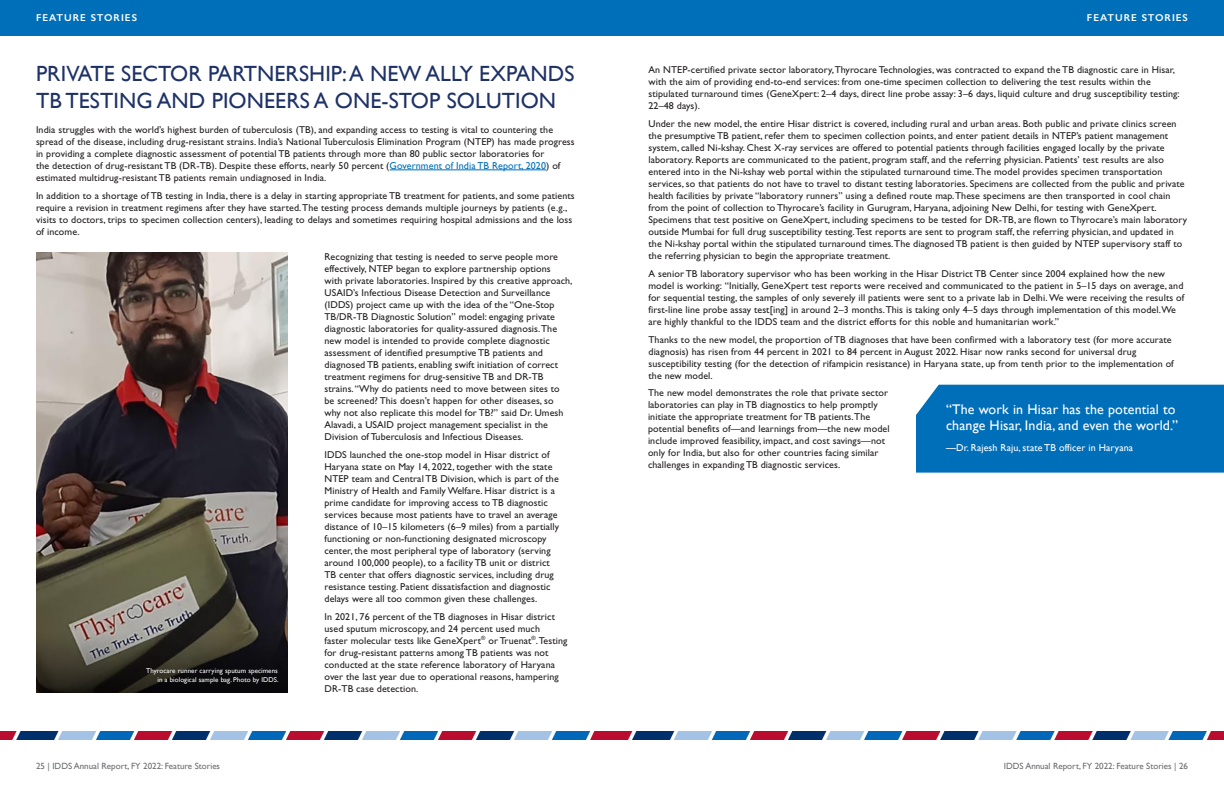
<style>
.page{position:relative;width:1224px;height:792px;background:#fff}
.page>*{position:absolute;margin:0;border:0;box-sizing:border-box;transform-origin:0 0}
.t1{font:22px/26.4px "Gill Sans";letter-spacing:.005em;color:#1f3267}
.t2{font:14px/16px "Gill Sans";letter-spacing:.01em;color:#fff}
.t3{font:10px/12px "Gill Sans Std";letter-spacing:.01em;color:#231f20}
.t4{font:10px "Gill Sans";letter-spacing:.01em;color:#fff}
.t5{font:600 10px "Gill Sans";letter-spacing:.1em;color:#fff}
.t6{font:9px "Gill Sans";color:#6c6d70}
.t7{font:7px/8.4px "Gill Sans";letter-spacing:.01em;color:#fff;text-align:right}
.s1{font-family:"Gill Sans";color:#006fb9}
</style>
<div class="page">
<div style="left:0;top:0;width:1224px;height:36px;background:#006fb9"></div>
<img style="left:0;top:731px;width:595px;height:9px">
<img style="left:595px;top:731px;width:629px;height:9px">
<img style="left:36px;top:253px;width:252px;height:378px">
<svg style="left:36px;top:631px;width:252px;height:61px;background:#32302a"></svg>
<hr style="left:390px;top:170px;width:156px;height:1px;background:#006fb9">
<div style="left:916px;top:385px;width:308px;height:88px;background:#006fb9"></div>
<p class="t5" style="left:36px;top:12px;width:103px">FEATURE STORIES</p>
<p class="t5" style="left:1087px;top:12px;width:103px">FEATURE STORIES</p>
<h2 class="t1" style="left:36px;top:60px;width:540px">PRIVATE SECTOR PARTNERSHIP: A NEW ALLY EXPANDS<br>TB TESTING AND PIONEERS A ONE-STOP SOLUTION</h2>
<p class="t3" style="left:36px;top:124px;width:540px">India struggles with the world’s highest burden of tuberculosis (TB), and expanding access to testing is vital to countering the spread of the disease, including drug-resistant strains. India’s National Tuberculosis Elimination Program (NTEP) has made progress in providing a complete diagnostic assessment of potential TB patients through more than 80 public sector laboratories for<br>the detection of drug-resistant TB (DR-TB). Despite these efforts, nearly 50 percent (<span class="s1">Government of India TB Report, 2020</span>) of estimated multidrug-resistant TB patients remain undiagnosed in India.</p>
<p class="t3" style="left:36px;top:190px;width:540px">In addition to a shortage of TB testing in India, there is a delay in starting appropriate TB treatment for patients, and some patients require a revision in treatment regimens after they have started. The testing process demands multiple journeys by patients (e.g., visits to doctors, trips to specimen collection centers), leading to delays and sometimes requiring hospital admissions and the loss of income.</p>
<p class="t3" style="left:324px;top:251px;width:250px">Recognizing that testing is needed to serve people more effectively, NTEP began to explore partnership options<br>with private laboratories. Inspired by this creative approach, USAID’s Infectious Disease Detection and Surveillance (IDDS) project came up with the idea of the “One-Stop TB/DR-TB Diagnostic Solution” model: engaging private diagnostic laboratories for quality-assured diagnosis. The new model is intended to provide complete diagnostic assessment of identified presumptive TB patients and diagnosed TB patients, enabling swift initiation of correct treatment regimens for drug-sensitive TB and DR-TB strains. “Why do patients need to move between sites to<br>be screened? This doesn’t happen for other diseases, so why not also replicate this model for TB?” said Dr. Umesh Alavadi, a USAID project management specialist in the Division of Tuberculosis and Infectious Diseases.</p>
<p class="t3" style="left:324px;top:448px;width:236px">IDDS launched the one-stop model in Hisar district of Haryana state on May 14, 2022, together with the state NTEP team and Central TB Division, which is part of the Ministry of Health and Family Welfare. Hisar district is a prime candidate for improving access to TB diagnostic services because most patients have to travel an average distance of 10–15 kilometers (6–9 miles) from a partially functioning or non-functioning designated microscopy center, the most peripheral type of laboratory (serving around 100,000 people), to a facility TB unit or district TB center that offers diagnostic services, including drug resistance testing. Patient dissatisfaction and diagnostic delays were all too common given these challenges.</p>
<p class="t3" style="left:324px;top:610px;width:244px">In 2021, 76 percent of the TB diagnoses in Hisar district used sputum microscopy, and 24 percent used much<br>faster molecular tests like GeneXpert<sup>®</sup> or Truenat<sup>®</sup>. Testing for drug-resistant patterns among TB patients was not conducted at the state reference laboratory of Haryana over the last year due to operational reasons, hampering DR-TB case detection.</p>
<p class="t7" style="left:146px;top:666px;width:134px">Thyrocare runner carrying sputum specimens in a biological sample bag. Photo by IDDS.</p>
<p class="t3" style="left:649px;top:64px;width:533px">An NTEP-certified private sector laboratory, Thyrocare Technologies, was contracted to expand the TB diagnostic care in Hisar, with the aim of providing end-to-end services: from one-time specimen collection to delivering the test results within the stipulated turnaround times (GeneXpert: 2–4 days, direct line probe assay: 3–6 days, liquid culture and drug susceptibility testing:<br>22–48 days).</p>
<p class="t3" style="left:649px;top:117px;width:540px">Under the new model, the entire Hisar district is covered, including rural and urban areas. Both public and private clinics screen the presumptive TB patient, refer them to specimen collection points, and enter patient details in NTEP’s patient management system, called Ni-kshay. Chest X-ray services are offered to potential patients through facilities engaged locally by the private laboratory. Reports are communicated to the patient, program staff, and the referring physician. Patients’ test results are also entered into in the Ni-kshay web portal within the stipulated turnaround time. The model provides specimen transportation services, so that patients do not have to travel to distant testing laboratories. Specimens are collected from the public and private health facilities by private “laboratory runners” using a defined route map. These specimens are then transported in cool chain from the point of collection to Thyrocare’s facility in Gurugram, Haryana, adjoining New Delhi, for testing with GeneXpert.<br>Specimens that test positive on GeneXpert, including specimens to be tested for DR-TB, are flown to Thyrocare’s main laboratory outside Mumbai for full drug susceptibility testing. Test reports are sent to program staff, the referring physician, and updated in the Ni-kshay portal within the stipulated turnaround times. The diagnosed TB patient is then guided by NTEP supervisory staff to the referring physician to begin the appropriate treatment.</p>
<p class="t3" style="left:649px;top:267px;width:537px">A senior TB laboratory supervisor who has been working in the Hisar District TB Center since 2004 explained how the new model is working: “Initially, GeneXpert test reports were received and communicated to the patient in 5–15 days on average, and for sequential testing, the samples of only severely ill patients were sent to a private lab in Delhi. We were receiving the results of first-line line probe assay test[ing] in around 2–3 months. This is taking only 4–5 days through implementation of this model. We are highly thankful to the IDDS team and the district efforts for this noble and humanitarian work.”</p>
<p class="t3" style="left:649px;top:333px;width:527px">Thanks to the new model, the proportion of TB diagnoses that have been confirmed with a laboratory test (for more accurate diagnosis) has risen from 44 percent in 2021 to 84 percent in August 2022. Hisar now ranks second for universal drug susceptibility testing (for the detection of rifampicin resistance) in Haryana state, up from tenth prior to the implementation of the new model.</p>
<p class="t2" style="left:946px;top:402px;width:233px">“The work in Hisar has the potential to change Hisar, India, and even the world.”</p>
<p class="t4" style="left:946px;top:442px;width:189px">—Dr. Rajesh Raju, state TB officer in Haryana</p>
<p class="t3" style="left:648px;top:387px;width:243px">The new model demonstrates the role that private sector laboratories can play in TB diagnostics to help promptly initiate the appropriate treatment for TB patients. The potential benefits of—and learnings from—the new model include improved feasibility, impact, and cost savings—not only for India, but also for other countries facing similar challenges in expanding TB diagnostic services.</p>
<p class="t6" style="left:36px;top:761px;width:186px">25 | IDDS Annual Report, FY 2022: Feature Stories</p>
<p class="t6" style="left:1004px;top:761px;width:186px">IDDS Annual Report, FY 2022: Feature Stories | 26</p>
</div>
